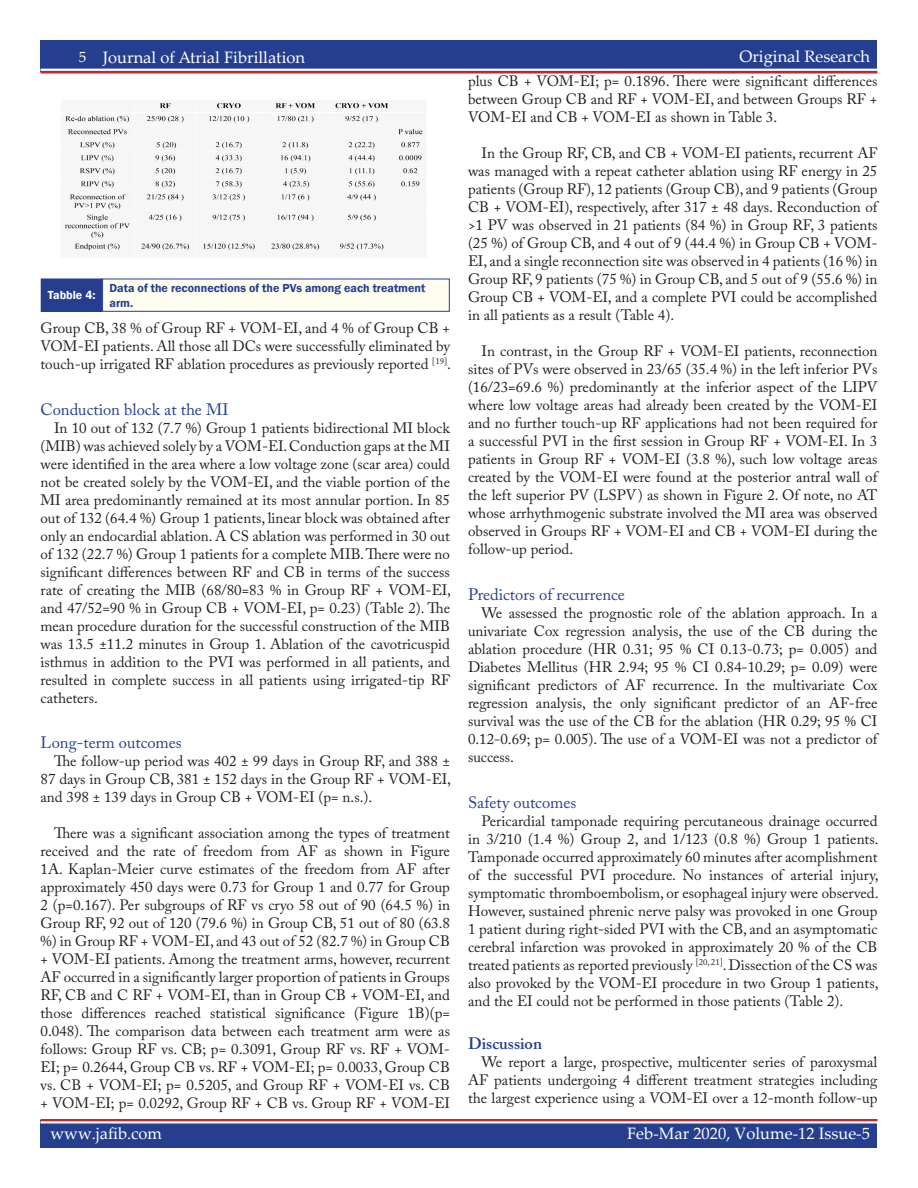
<style>
.page{position:relative;width:918px;height:1188px;background:#fff}
.page>*{position:absolute;margin:0;border:0;box-sizing:border-box;transform-origin:0 0}
.t1{font:16.5px "Palatino Linotype";color:#fff}
._11_Body_Header{font:16.5px "Adobe Caslon Pro";color:#253f8e}
._11_Body_Header-2{font:600 16.5px "Adobe Caslon Pro";color:#253f8e}
._10_Body_Text{font:15px/18px "Adobe Caslon Pro";color:#231f20;text-align:justify}
.Figure_Title{font:600 12px/14.4px "Franklin Gothic";color:#253f8e}
.Figure{font:600 12px "Franklin Gothic";color:#fff}
</style>
<div class="page">
<div style="left:40px;top:1120px;width:838px;height:28px;background:#253f8e"></div>
<hr style="left:40px;top:1119px;width:838px;height:2px;background:#d1232a">
<hr style="left:40px;top:1121px;width:838px;height:3px;background:#fff">
<div style="left:40px;top:40px;width:838px;height:32px;background:#253f8e"></div>
<hr style="left:40px;top:71px;width:838px;height:3px;background:#d1232a">
<hr style="left:40px;top:69px;width:838px;height:2px;background:#fff">
<img style="left:64px;top:102px;width:359px;height:149px">
<div style="left:41px;top:279px;width:61px;height:32px;background:#253f8e"></div>
<div style="left:41px;top:279px;width:61px;height:33px;border:1px solid #253f8e"></div>
<div style="left:103px;top:279px;width:346px;height:32px;background:#fefdf0"></div>
<p class="t1" style="left:79px;top:48px;width:228px"><sup>5</sup> Journal of Atrial Fibrillation</p>
<p class="t1" style="left:739px;top:45px;width:132px">Original Research</p>
<p class="t1" style="left:746px;top:47px;width:125px">Featured Review</p>
<p class="_10_Body_Text" style="left:468px;top:72px;width:411px">plus CB + VOM-EI; p= 0.1896. There were significant differences between Group CB and RF + VOM-EI, and between Groups RF + VOM-EI and CB + VOM-EI as shown in Table 3.</p>
<p class="_10_Body_Text" style="left:468px;top:144px;width:411px;text-indent:14px">In the Group RF, CB, and CB + VOM-EI patients, recurrent AF was managed with a repeat catheter ablation using RF energy in 25 patients (Group RF), 12 patients (Group CB), and 9 patients (Group CB + VOM-EI), respectively, after 317 ± 48 days. Reconduction of &gt;1 PV was observed in 21 patients (84 %) in Group RF, 3 patients (25 %) of Group CB, and 4 out of 9 (44.4 %) in Group CB + VOM-EI, and a single reconnection site was observed in 4 patients (16 %) in Group RF, 9 patients (75 %) in Group CB, and 5 out of 9 (55.6 %) in Group CB + VOM-EI, and a complete PVI could be accomplished in all patients as a result (Table 4).</p>
<p class="_10_Body_Text" style="left:468px;top:342px;width:411px;text-indent:14px">In contrast, in the Group RF + VOM-EI patients, reconnection sites of PVs were observed in 23/65 (35.4 %) in the left inferior PVs (16/23=69.6 %) predominantly at the inferior aspect of the LIPV where low voltage areas had already been created by the VOM-EI and no further touch-up RF applications had not been required for a successful PVI in the first session in Group RF + VOM-EI. In 3 patients in Group RF + VOM-EI (3.8 %), such low voltage areas created by the VOM-EI were found at the posterior antral wall of the left superior PV (LSPV) as shown in Figure 2. Of note, no AT whose arrhythmogenic substrate involved the MI area was observed observed in Groups RF + VOM-EI and CB + VOM-EI during the follow-up period.</p>
<p class="_11_Body_Header" style="left:468px;top:585px;width:158px">Predictors of recurrence</p>
<p class="_10_Body_Text" style="left:468px;top:604px;width:411px;text-indent:14px">We assessed the prognostic role of the ablation approach. In a univariate Cox regression analysis, the use of the CB during the ablation procedure (HR 0.31; 95 % CI 0.13-0.73; p= 0.005) and Diabetes Mellitus (HR 2.94; 95 % CI 0.84-10.29; p= 0.09) were significant predictors of AF recurrence. In the multivariate Cox regression analysis, the only significant predictor of an AF-free survival was the use of the CB for the ablation (HR 0.29; 95 % CI 0.12-0.69; p= 0.005). The use of a VOM-EI was not a predictor of success.</p>
<p class="_11_Body_Header" style="left:468px;top:793px;width:110px">Safety outcomes</p>
<p class="_10_Body_Text" style="left:468px;top:812px;width:412px;text-indent:14px">Pericardial tamponade requiring percutaneous drainage occurred in 3/210 (1.4 %) Group 2, and 1/123 (0.8 %) Group 1 patients.<br>Tamponade occurred approximately 60 minutes after acomplishment of the successful PVI procedure. No instances of arterial injury, symptomatic thromboembolism, or esophageal injury were observed.<br>However, sustained phrenic nerve palsy was provoked in one Group 1 patient during right-sided PVI with the CB, and an asymptomatic cerebral infarction was provoked in approximately 20 % of the CB treated patients as reported previously <sup>[20,</sup> <sup>21]</sup>. Dissection of the CS was also provoked by the VOM-EI procedure in two Group 1 patients, and the EI could not be performed in those patients (Table 2).</p>
<p class="_11_Body_Header-2" style="left:468px;top:1033px;width:76px">Discussion</p>
<p class="_10_Body_Text" style="left:468px;top:1053px;width:411px;text-indent:14px">We report a large, prospective, multicenter series of paroxysmal AF patients undergoing 4 different treatment strategies including the largest experience using a VOM-EI over a 12-month follow-up</p>
<p class="Figure" style="left:48px;top:288px;width:49px">Tabble 4:</p>
<p class="Figure_Title" style="left:110px;top:281px;width:317px">Data of the reconnections of the PVs among each treatment arm.</p>
<p class="_10_Body_Text" style="left:40px;top:319px;width:412px">Group CB, 38 % of Group RF + VOM-EI, and 4 % of Group CB + VOM-EI patients. All those all DCs were successfully eliminated by touch-up irrigated RF ablation procedures as previously reported <sup>[19]</sup>.</p>
<p class="_11_Body_Header" style="left:40px;top:399px;width:189px">Conduction block at the MI</p>
<p class="_10_Body_Text" style="left:40px;top:418px;width:412px;text-indent:14px">In 10 out of 132 (7.7 %) Group 1 patients bidirectional MI block (MIB) was achieved solely by a VOM-EI. Conduction gaps at the MI were identified in the area where a low voltage zone (scar area) could not be created solely by the VOM-EI, and the viable portion of the MI area predominantly remained at its most annular portion. In 85 out of 132 (64.4 %) Group 1 patients, linear block was obtained after only an endocardial ablation. A CS ablation was performed in 30 out of 132 (22.7 %) Group 1 patients for a complete MIB. There were no significant differences between RF and CB in terms of the success rate of creating the MIB (68/80=83 % in Group RF + VOM-EI, and 47/52=90 % in Group CB + VOM-EI, p= 0.23) (Table 2). The mean procedure duration for the successful construction of the MIB was 13.5 ±11.2 minutes in Group 1. Ablation of the cavotricuspid isthmus in addition to the PVI was performed in all patients, and resulted in complete success in all patients using irrigated-tip RF catheters.</p>
<p class="_11_Body_Header" style="left:40px;top:733px;width:143px">Long-term outcomes</p>
<p class="_10_Body_Text" style="left:40px;top:752px;width:412px;text-indent:14px">The follow-up period was 402 ± 99 days in Group RF, and 388 ± 87 days in Group CB, 381 ± 152 days in the Group RF + VOM-EI, and 398 ± 139 days in Group CB + VOM-EI (p= n.s.).</p>
<p class="_10_Body_Text" style="left:40px;top:824px;width:411px;text-indent:14px">There was a significant association among the types of treatment received and the rate of freedom from AF as shown in Figure 1A. Kaplan-Meier curve estimates of the freedom from AF after approximately 450 days were 0.73 for Group 1 and 0.77 for Group 2 (p=0.167). Per subgroups of RF vs cryo 58 out of 90 (64.5 %) in Group RF, 92 out of 120 (79.6 %) in Group CB, 51 out of 80 (63.8 %) in Group RF + VOM-EI, and 43 out of 52 (82.7 %) in Group CB + VOM-EI patients. Among the treatment arms, however, recurrent AF occurred in a significantly larger proportion of patients in Groups RF, CB and C RF + VOM-EI, than in Group CB + VOM-EI, and those differences reached statistical significance (Figure 1B)(p= 0.048). The comparison data between each treatment arm were as follows: Group RF vs. CB; p= 0.3091, Group RF vs. RF + VOM-EI; p= 0.2644, Group CB vs. RF + VOM-EI; p= 0.0033, Group CB vs. CB + VOM-EI; p= 0.5205, and Group RF + VOM-EI vs. CB + VOM-EI; p= 0.0292, Group RF + CB vs. Group RF + VOM-EI</p>
<p class="t1" style="left:51px;top:1122px;width:113px">www.jafib.com</p>
<p class="t1" style="left:627px;top:1122px;width:244px">Feb-Mar 2020, Volume-12 Issue-5</p>
</div>
